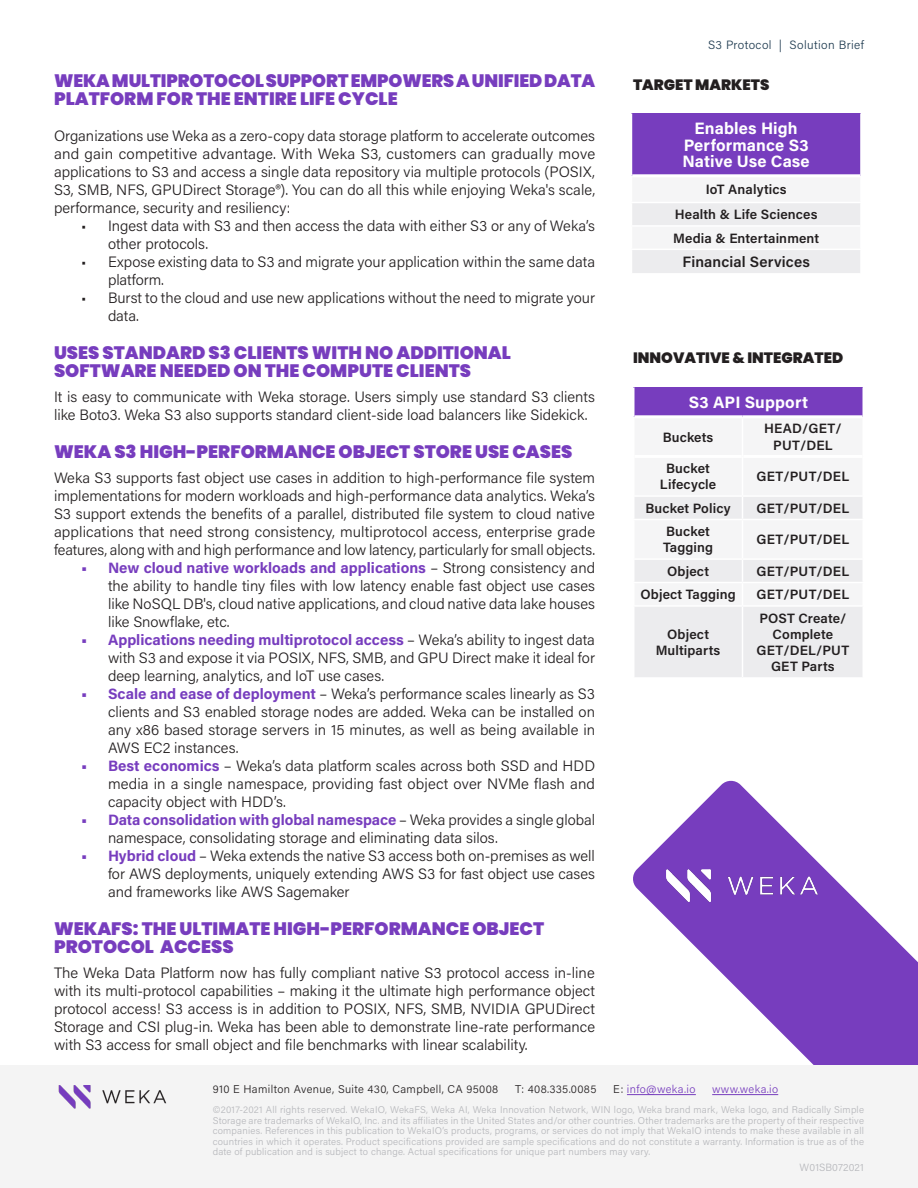
<style>
.page{position:relative;width:918px;height:1188px;background:#fff}
.page>*{position:absolute;margin:0;border:0;box-sizing:border-box;transform-origin:0 0}
.TITLE_ONE{font:900 18px/18px "Poppins";color:#773dbe}
.BODY{font:900 18px/18px "Poppins";letter-spacing:-.005em;color:#773dbe}
.t1{font:700 16.5px/16.5px "Acumin Pro";letter-spacing:.01em;color:#fff;text-align:center}
.BODY-2{font:300 15px/18px "Acumin Pro";color:#231f20;text-align:justify}
.TITLE_ONE-2{font:900 15px "Poppins";color:#231f20}
.BODY-3{font:600 15px "Acumin Pro";letter-spacing:.01em;color:#231f20}
.BODY-4{font:600 13.5px/16.2px "Acumin Pro";letter-spacing:.01em;color:#231f20;text-align:center}
.t2{font:300 12px "Acumin Pro";letter-spacing:.035em;color:#203c51}
.t3{font:300 11.25px "Acumin Pro";letter-spacing:.035em;color:#231f20}
.t4{font:300 11.25px "Acumin Pro";letter-spacing:.035em;color:#773dbe}
.t5{font:300 10.5px "Acumin Pro";letter-spacing:.01em;color:#b6b7bb}
.t6{font:300 9.75px/10.5px "Acumin Pro";letter-spacing:.02em;color:#b6b7bb;text-align:justify}
.s1{font-weight:700;color:#773dbe}
.s2{color:#231f20}
</style>
<div class="page">
<svg style="left:633px;top:780px;width:285px;height:285px;fill:#7c44c0"></svg>
<div style="left:0;top:1065px;width:918px;height:123px;background:#f4f4f4"></div>
<img style="left:58px;top:1085px;width:109px;height:24px">
<hr style="left:627px;top:1094px;width:69px;height:1px;background:#773dbe">
<hr style="left:712px;top:1094px;width:66px;height:1px;background:#773dbe">
<div style="left:631px;top:113px;width:230px;height:63px;background:#773dbe"></div>
<hr style="left:632px;top:174px;width:228px;height:3px;background:#fff">
<hr style="left:631px;top:113px;width:1px;height:63px;background:#fff">
<svg style="left:632px;top:203px;width:228px;height:70px"></svg>
<hr style="left:860px;top:113px;width:2px;height:63px;background:#fff">
<hr style="left:631px;top:225px;width:231px;height:2px;background:#fff">
<hr style="left:631px;top:249px;width:231px;height:1px;background:#fff">
<div style="left:634px;top:387px;width:229px;height:30px;background:#773dbe"></div>
<hr style="left:634px;top:415px;width:108px;height:3px;background:#fff">
<hr style="left:742px;top:415px;width:120px;height:3px;background:#fff">
<hr style="left:862px;top:387px;width:2px;height:30px;background:#fff">
<svg style="left:635px;top:497px;width:227px;height:180px"></svg>
<hr style="left:742px;top:607px;width:1px;height:70px;background:#fff">
<hr style="left:633px;top:519px;width:109px;height:1px;background:#fff">
<hr style="left:742px;top:519px;width:122px;height:1px;background:#fff">
<hr style="left:633px;top:558px;width:109px;height:2px;background:#fff">
<hr style="left:742px;top:558px;width:122px;height:2px;background:#fff">
<hr style="left:633px;top:582px;width:109px;height:1px;background:#fff">
<hr style="left:742px;top:582px;width:122px;height:1px;background:#fff">
<hr style="left:633px;top:605px;width:109px;height:2px;background:#fff">
<hr style="left:742px;top:605px;width:122px;height:2px;background:#fff">
<img style="left:666px;top:869px;width:151px;height:33px">
<p class="BODY" style="left:54px;top:72px;width:543px">WEKA MULTIPROTOCOL SUPPORT EMPOWERS A UNIFIED DATA<br>PLATFORM FOR THE ENTIRE LIFE CYCLE</p>
<p class="BODY-2" style="left:54px;top:126px;width:543px">Organizations use Weka as a zero-copy data storage platform to accelerate outcomes and gain competitive advantage. With Weka S3, customers can gradually move applications to S3 and access a single data repository via multiple protocols (POSIX, S3, SMB, NFS, GPUDirect Storage®). You can do all this while enjoying Weka's scale, performance, security and resiliency:</p>
<p class="BODY-2" style="left:108px;top:216px;width:489px;text-indent:-27px">• Ingest data with S3 and then access the data with either S3 or any of Weka’s other protocols.</p>
<p class="BODY-2" style="left:108px;top:252px;width:489px;text-indent:-27px">• Expose existing data to S3 and migrate your application within the same data platform.</p>
<p class="BODY-2" style="left:108px;top:288px;width:489px;text-indent:-27px">• Burst to the cloud and use new applications without the need to migrate your data.</p>
<p class="TITLE_ONE" style="left:54px;top:344px;width:459px">USES STANDARD S3 CLIENTS WITH NO ADDITIONAL<br>SOFTWARE NEEDED ON THE COMPUTE CLIENTS</p>
<p class="BODY-2" style="left:54px;top:387px;width:543px">It is easy to communicate with Weka storage. Users simply use standard S3 clients like Boto3. Weka S3 also supports standard client-side load balancers like Sidekick.</p>
<p class="TITLE_ONE" style="left:54px;top:443px;width:520px">WEKA S3 HIGH-PERFORMANCE OBJECT STORE USE CASES</p>
<p class="BODY-2" style="left:54px;top:468px;width:543px">Weka S3 supports fast object use cases in addition to high-performance file system implementations for modern workloads and high-performance data analytics. Weka’s S3 support extends the benefits of a parallel, distributed file system to cloud native applications that need strong consistency, multiprotocol access, enterprise grade features, along with and high performance and low latency, particularly for small objects.</p>
<p class="BODY-2" style="left:108px;top:558px;width:489px;text-indent:-27px"><span class="s1">• New cloud native workloads and applications</span> – Strong consistency and the ability to handle tiny files with low latency enable fast object use cases like NoSQL DB's, cloud native applications, and cloud native data lake houses like Snowflake, etc.</p>
<p class="BODY-2" style="left:108px;top:630px;width:489px;text-indent:-27px"><span class="s1">• Applications needing multiprotocol access</span> – Weka’s ability to ingest data with S3 and expose it via POSIX, NFS, SMB, and GPU Direct make it ideal for deep learning, analytics, and IoT use cases.</p>
<p class="BODY-2" style="left:108px;top:684px;width:489px;text-indent:-27px"><span class="s1">• Scale and ease of deployment</span> – Weka’s performance scales linearly as S3 clients and S3 enabled storage nodes are added. Weka can be installed on any x86 based storage servers in 15 minutes, as well as being available in AWS EC2 instances.</p>
<p class="BODY-2" style="left:108px;top:756px;width:489px;text-indent:-27px"><span class="s1">• Best economics</span> – Weka’s data platform scales across both SSD and HDD media in a single namespace, providing fast object over NVMe flash and capacity object with HDD’s.</p>
<p class="BODY-2" style="left:108px;top:810px;width:489px;text-indent:-27px"><span class="s1">• Data consolidation with global namespace</span> – Weka provides a single global namespace, consolidating storage and eliminating data silos.</p>
<p class="BODY-2" style="left:108px;top:846px;width:489px;text-indent:-27px"><span class="s1">• Hybrid cloud</span> – Weka extends the native S3 access both on-premises as well for AWS deployments, uniquely extending AWS S3 for fast object use cases and frameworks like AWS Sagemaker</p>
<p class="TITLE_ONE" style="left:54px;top:920px;width:492px">WEKAFS: THE ULTIMATE HIGH-PERFORMANCE OBJECT<br>PROTOCOL ACCESS</p>
<p class="BODY-2" style="left:54px;top:963px;width:543px">The Weka Data Platform now has fully compliant native S3 protocol access in-line with its multi-protocol capabilities – making it the ultimate high performance object protocol access! S3 access is in addition to POSIX, NFS, SMB, NVIDIA GPUDirect Storage and CSI plug-in. Weka has been able to demonstrate line-rate performance with S3 access for small object and file benchmarks with linear scalability.</p>
<p class="t2" style="left:708px;top:36px;width:157px">S3 Protocol | Solution Brief</p>
<p class="TITLE_ONE-2" style="left:633px;top:76px;width:138px">TARGET MARKETS</p>
<p class="t1" style="left:684px;top:119px;width:126px">Enables High<br>Performance S3</p>
<p class="t1" style="left:683px;top:152px;width:129px">Native Use Case</p>
<p class="BODY-4" style="left:706px;top:181px;width:82px">IoT Analytics</p>
<p class="BODY-4" style="left:675px;top:206px;width:144px">Health &amp; Life Sciences</p>
<p class="BODY-4" style="left:673px;top:229px;width:148px">Media &amp; Entertainment</p>
<p class="BODY-3" style="left:683px;top:251px;width:129px">Financial Services</p>
<p class="TITLE_ONE-2" style="left:633px;top:349px;width:212px">INNOVATIVE &amp; INTEGRATED</p>
<p class="t1" style="left:689px;top:393px;width:121px">S3 API Support</p>
<p class="BODY-4" style="left:663px;top:428px;width:52px">Buckets</p>
<p class="BODY-4" style="left:764px;top:420px;width:79px">HEAD/GET/<br>PUT/DEL</p>
<p class="BODY-4" style="left:660px;top:460px;width:58px">Bucket<br>Lifecycle</p>
<p class="BODY-4" style="left:757px;top:468px;width:94px">GET/PUT/DEL</p>
<p class="BODY-4" style="left:646px;top:499px;width:87px">Bucket Policy</p>
<p class="BODY-4" style="left:757px;top:499px;width:94px">GET/PUT/DEL</p>
<p class="BODY-4" style="left:663px;top:523px;width:52px;text-align:left">Bucket<br>Tagging</p>
<p class="BODY-4" style="left:757px;top:531px;width:94px">GET/PUT/DEL</p>
<p class="BODY-4" style="left:667px;top:562px;width:43px">Object</p>
<p class="BODY-4" style="left:757px;top:562px;width:94px">GET/PUT/DEL</p>
<p class="BODY-4" style="left:640px;top:586px;width:97px">Object Tagging</p>
<p class="BODY-4" style="left:757px;top:586px;width:94px">GET/PUT/DEL</p>
<p class="BODY-4" style="left:656px;top:625px;width:66px">Object<br>Multiparts</p>
<p class="BODY-4" style="left:757px;top:609px;width:94px">POST Create/<br>Complete<br>GET/DEL/PUT</p>
<p class="BODY-4" style="left:771px;top:658px;width:65px">GET Parts</p>
<p class="t3" style="left:213px;top:1082px;width:287px">910 E Hamilton Avenue, Suite 430, Campbell, CA 95008</p>
<p class="t3" style="left:515px;top:1082px;width:83px">T: 408.335.0085</p>
<p class="t4" style="left:613px;top:1082px;width:84px"><span class="s2">E:</span> info@weka.io</p>
<p class="t4" style="left:712px;top:1082px;width:68px">www.weka.io</p>
<p class="t6" style="left:213px;top:1104px;width:653px">©2017-2021 All rights reserved. WekaIO, WekaFS, Weka AI, Weka Innovation Network, WIN logo, Weka brand mark, Weka logo, and Radically Simple Storage are trademarks of WekaIO, Inc. and its affiliates in the United States and/or other countries. Other trademarks are the property of their respective companies. References in this publication to WekaIO’s products, programs, or services do not imply that WekaIO intends to make these available in all countries in which it operates. Product specifications provided are sample specifications and do not constitute a warranty. Information is true as of the date of publication and is subject to change. Actual specifications for unique part numbers may vary.</p>
<p class="t5" style="left:800px;top:1160px;width:66px">W01SB072021</p>
</div>
